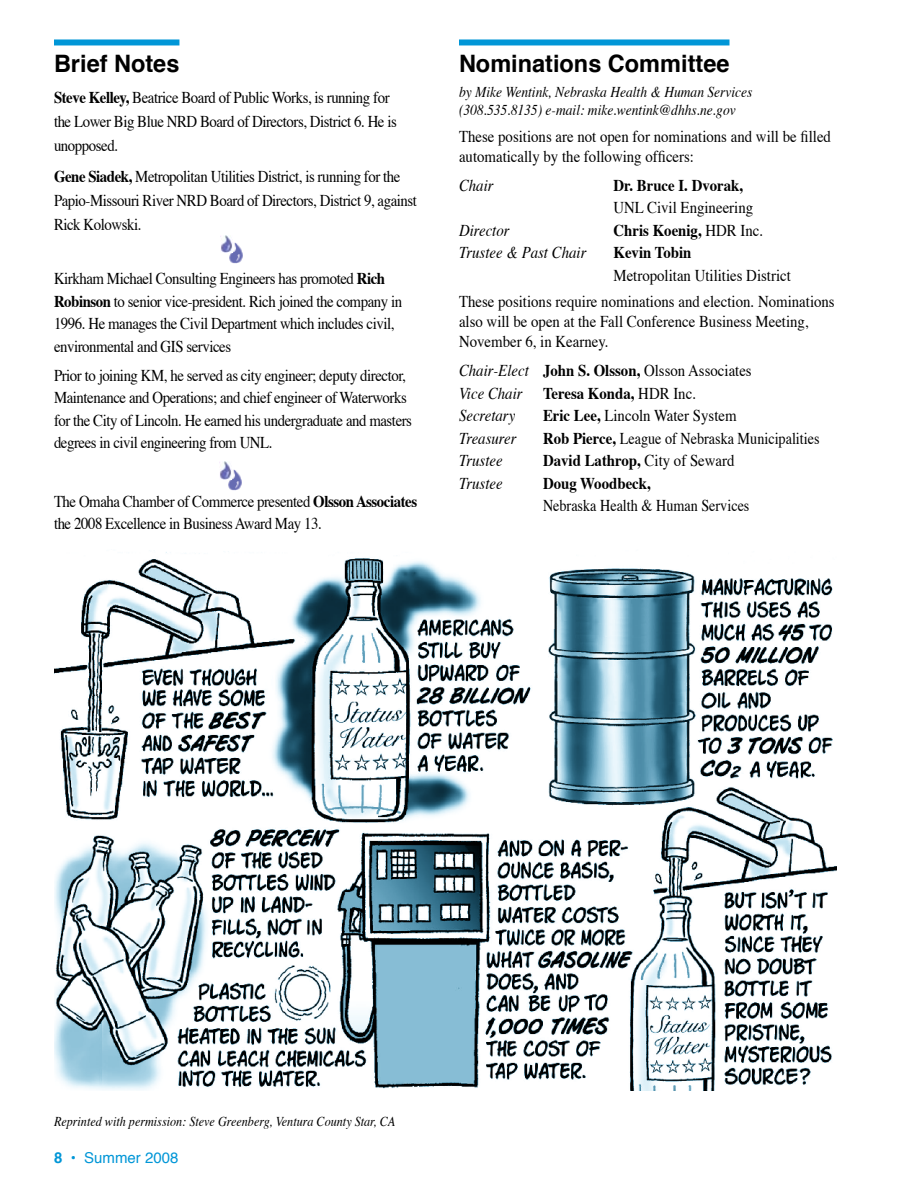
<style>
.page{position:relative;width:918px;height:1188px;background:#fff}
.page>*{position:absolute;margin:0;border:0;box-sizing:border-box;transform-origin:0 0}
.t1{font:700 24px "Helvetica";color:#000}
.t2{font:16.5px/22.5px "Times";letter-spacing:-.03em;color:#000;scale:.9 1}
.t3{font:16.5px/19.8px "Times";color:#000;scale:.9 1}
.t4{font:italic 16.5px/22.5px "Times";color:#000;scale:.9 1}
.t5{font:700 16.5px "Times";color:#000;scale:.9 1}
.t6{font:16.5px "Times";color:#000;scale:.86 1}
.t7{font:italic 15px/18px "Times";color:#000;scale:.9 1}
.t8{font:15px "Helvetica";color:#0096d7}
.t9{font:italic 13.5px "Times";color:#000;scale:.9 1}
.s1{font-weight:700}
.s2{font-weight:400}
.s3{font-weight:700;font-style:normal}
.s4{font-style:normal}
</style>
<div class="page">
<div style="left:54px;top:39px;width:125px;height:6px;background:#0096d7"></div>
<img style="left:228px;top:469px;width:14px;height:21px">
<img style="left:219px;top:461px;width:13px;height:18px">
<img style="left:54px;top:551px;width:783px;height:540px">
<img style="left:229px;top:243px;width:14px;height:21px">
<img style="left:220px;top:235px;width:13px;height:18px">
<div style="left:459px;top:39px;width:271px;height:6px;background:#0096d7"></div>
<h1 class="t1" style="left:54px;top:48px;width:127px">Brief Notes</h1>
<p class="t2" style="left:54px;top:87px;width:382px;line-height:24px"><span class="s1">Steve Kelley,</span> Beatrice Board of Public Works, is running for the Lower Big Blue NRD Board of Directors, District 6. He is unopposed.</p>
<p class="t2" style="left:54px;top:165px;width:405px;line-height:24px"><span class="s1">Gene Siadek,</span> Metropolitan Utilities District, is running for the<br>Papio-Missouri River NRD Board of Directors, District 9, against<br>Rick Kolowski.</p>
<p class="t2" style="left:54px;top:268px;width:388px">Kirkham Michael Consulting Engineers has promoted <span class="s1">Rich Robinson</span> to senior vice-president. Rich joined the company in 1996. He manages the Civil Department which includes civil, environmental and GIS services</p>
<p class="t2" style="left:54px;top:365px;width:399px">Prior to joining KM, he served as city engineer; deputy director, Maintenance and Operations; and chief engineer of Waterworks for the City of Lincoln. He earned his undergraduate and masters degrees in civil engineering from UNL.</p>
<p class="t2" style="left:54px;top:491px;width:405px">The Omaha Chamber of Commerce presented <span class="s1">Olsson Associates </span>the 2008 Excellence in Business Award May 13.</p>
<h1 class="t1" style="left:459px;top:48px;width:272px">Nominations Committee</h1>
<p class="t7" style="left:459px;top:84px;width:328px">by Mike Wentink, Nebraska Health &amp; Human Services (308.535.8135) e-mail: mike.wentink@dhhs.ne.gov</p>
<p class="t3" style="left:459px;top:127px;width:415px">These positions are not open for nominations and will be filled automatically by the following officers:</p>
<p class="t4" style="left:459px;top:175px;width:40px">Chair</p>
<p class="t5" style="left:613px;top:174px;width:146px">Dr. Bruce I. Dvorak,</p>
<p class="t3" style="left:613px;top:199px;width:157px">UNL Civil Engineering</p>
<p class="t4" style="left:459px;top:220px;width:58px">Director</p>
<p class="t5" style="left:613px;top:219px;width:168px">Chris Koenig, <span class="s2">HDR Inc.</span></p>
<p class="t4" style="left:459px;top:243px;width:143px">Trustee &amp; Past Chair</p>
<p class="t5" style="left:613px;top:242px;width:88px">Kevin Tobin</p>
<p class="t3" style="left:459px;top:263px;width:419px;line-height:26.5px;text-indent:154px">Metropolitan Utilities District<br>These positions require nominations and election. Nominations</p>
<p class="t3" style="left:459px;top:313px;width:390px">also will be open at the Fall Conference Business Meeting,<br>November 6, in Kearney.</p>
<p class="t4" style="left:459px;top:361px;width:327px">Chair-Elect <span class="s3">John S. Olsson,</span> <span class="s4">Olsson Associates<br></span>Vice Chair <span class="s3">Teresa Konda,</span> <span class="s4">HDR Inc.<br></span>Secretary</p>
<p class="t3" style="left:543px;top:407px;width:217px"><span class="s1">Eric Lee,</span> Lincoln Water System</p>
<p class="t4" style="left:459px;top:428px;width:65px">Treasurer</p>
<p class="t6" style="left:543px;top:428px;width:323px"><span class="s1">Rob Pierce,</span> League of Nebraska Municipalities</p>
<p class="t4" style="left:459px;top:450px;width:50px">Trustee</p>
<p class="t5" style="left:543px;top:450px;width:214px">David Lathrop, <span class="s2">City of Seward</span></p>
<p class="t4" style="left:459px;top:473px;width:50px">Trustee</p>
<p class="t5" style="left:543px;top:472px;width:121px">Doug Woodbeck,</p>
<p class="t6" style="left:543px;top:495px;width:242px">Nebraska Health &amp; Human Services</p>
<p class="t9" style="left:54px;top:1113px;width:381px">Reprinted with permission: Steve Greenberg, Ventura County Star, CA</p>
<p class="t8" style="left:54px;top:1148px;width:126px"><span class="s1">8</span> • Summer 2008</p>
</div>
